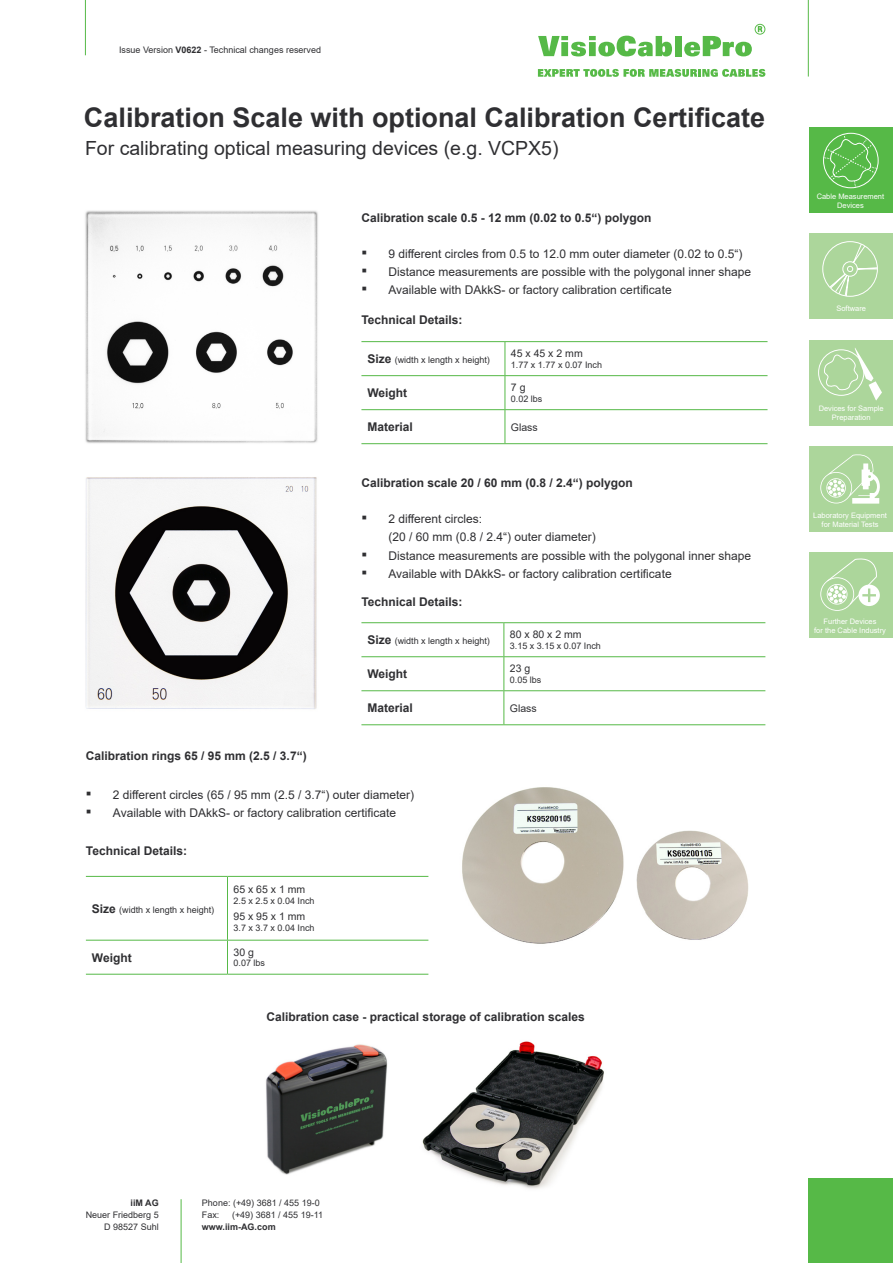
<style>
.page{position:relative;width:893px;height:1263px;background:#fff}
.page>*{position:absolute;margin:0;border:0;box-sizing:border-box;transform-origin:0 0}
.Produktüberschrift{font:700 27px "Arial";color:#2f2f32}
.t1{font:19.5px "Arial";color:#2f2f32}
.t2{font:12px/18px "Arial";color:#2f2f32}
.Überschrift_Stichpun{font:700 12px "Arial";color:#2f2f32}
.Normaltext_Übersicht{font:10.5px "Arial";color:#2f2f32}
.Normaltext_Übersicht-2{font:9px/12px "Arial";color:#2f2f32;text-align:right}
.t3{font:700 9px "Arial";color:#2f2f32}
.t4{font:7.5px/9px "Arial";color:#fff;text-align:center}
.s1{font-weight:700}
.s2{font-size:16.5px}
.s3{font-weight:700;font-size:12px}
</style>
<div class="page">
<hr style="left:85px;top:0;width:1px;height:55px;background:#56b947">
<hr style="left:808px;top:0;width:1px;height:77px;background:#56b947">
<svg style="left:538px;top:36px;width:134px;height:20px"></svg>
<div style="left:675px;top:36px;width:7px;height:20px;background:#56b947"></div>
<svg style="left:684px;top:24px;width:81px;height:32px"></svg>
<svg style="left:538px;top:69px;width:227px;height:8px"></svg>
<hr style="left:181px;top:1199px;width:1px;height:64px;background:#56b947">
<div style="left:808px;top:1178px;width:85px;height:85px;background:#56b947"></div>
<div style="left:809px;top:128px;width:84px;height:85px;background:#56b947"></div>
<div style="left:809px;top:234px;width:84px;height:85px;background:#acd69b"></div>
<div style="left:809px;top:340px;width:84px;height:85px;background:#acd69b"></div>
<div style="left:809px;top:446px;width:84px;height:85px;background:#acd69b"></div>
<svg style="left:824px;top:134px;width:53px;height:54px"></svg>
<svg style="left:829px;top:243px;width:49px;height:54px"></svg>
<svg style="left:823px;top:348px;width:59px;height:53px"></svg>
<svg style="left:820px;top:454px;width:60px;height:50px"></svg>
<div style="left:809px;top:553px;width:84px;height:85px;background:#acd69b"></div>
<svg style="left:820px;top:558px;width:60px;height:53px"></svg>
<img style="left:85px;top:210px;width:233px;height:233px">
<hr style="left:361px;top:341px;width:144px;height:1px;background:#56b947">
<hr style="left:505px;top:341px;width:262px;height:1px;background:#56b947">
<hr style="left:505px;top:342px;width:1px;height:33px;background:#56b947">
<hr style="left:361px;top:375px;width:144px;height:1px;background:#56b947">
<hr style="left:505px;top:375px;width:262px;height:1px;background:#56b947">
<hr style="left:505px;top:376px;width:1px;height:33px;background:#56b947">
<hr style="left:361px;top:409px;width:144px;height:1px;background:#56b947">
<hr style="left:505px;top:409px;width:262px;height:1px;background:#56b947">
<hr style="left:505px;top:410px;width:1px;height:33px;background:#56b947">
<hr style="left:361px;top:443px;width:144px;height:1px;background:#56b947">
<hr style="left:505px;top:443px;width:262px;height:1px;background:#56b947">
<img style="left:462px;top:787px;width:287px;height:157px">
<img style="left:422px;top:1041px;width:182px;height:148px">
<img style="left:266px;top:1044px;width:122px;height:131px">
<hr style="left:86px;top:876px;width:141px;height:1px;background:#56b947">
<hr style="left:227px;top:876px;width:201px;height:1px;background:#56b947">
<hr style="left:227px;top:877px;width:1px;height:63px;background:#56b947">
<hr style="left:86px;top:940px;width:141px;height:1px;background:#56b947">
<hr style="left:227px;top:940px;width:201px;height:1px;background:#56b947">
<hr style="left:227px;top:940px;width:1px;height:34px;background:#56b947">
<hr style="left:86px;top:974px;width:141px;height:1px;background:#56b947">
<hr style="left:227px;top:974px;width:201px;height:1px;background:#56b947">
<img style="left:85px;top:477px;width:232px;height:232px">
<hr style="left:361px;top:622px;width:143px;height:1px;background:#56b947">
<hr style="left:504px;top:622px;width:261px;height:1px;background:#56b947">
<hr style="left:503px;top:623px;width:1px;height:33px;background:#56b947">
<hr style="left:361px;top:656px;width:143px;height:1px;background:#56b947">
<hr style="left:504px;top:656px;width:261px;height:1px;background:#56b947">
<hr style="left:503px;top:657px;width:1px;height:33px;background:#56b947">
<hr style="left:361px;top:690px;width:143px;height:1px;background:#56b947">
<hr style="left:504px;top:690px;width:261px;height:1px;background:#56b947">
<hr style="left:503px;top:691px;width:1px;height:33px;background:#56b947">
<hr style="left:361px;top:724px;width:143px;height:1px;background:#56b947">
<hr style="left:504px;top:724px;width:261px;height:1px;background:#56b947">
<p class="Normaltext_Übersicht-2" style="left:119px;top:44px;width:203px">Issue Version <span class="s1">V0622</span> - Technical changes reserved</p>
<p class="Produktüberschrift" style="left:84px;top:98px;width:683px">Calibration Scale with optional Calibration Certificate</p>
<p class="t1" style="left:85px;top:134px;width:475px">For calibrating optical measuring devices (e.g. VCPX5)</p>
<p class="Überschrift_Stichpun" style="left:361px;top:210px;width:292px">Calibration scale 0.5 - 12 mm (0.02 to 0.5“) polygon</p>
<p class="t2" style="left:361px;top:245px;width:382px"><span class="s2">▪</span> 9 different circles from 0.5 to 12.0 mm outer diameter (0.02 to 0.5“)</p>
<p class="t2" style="left:361px;top:263px;width:391px"><span class="s2">▪</span> Distance measurements are possible with the polygonal inner shape</p>
<p class="t2" style="left:361px;top:281px;width:312px"><span class="s2">▪</span> Available with DAkkS- or factory calibration certificate</p>
<p class="Überschrift_Stichpun" style="left:361px;top:312px;width:103px">Technical Details:</p>
<p class="Normaltext_Übersicht-2" style="left:367px;top:354px;width:124px"><span class="s3">Size</span> (width x length x height)</p>
<p class="Normaltext_Übersicht" style="left:511px;top:346px;width:73px">45 x 45 x 2 mm</p>
<p class="Normaltext_Übersicht-2" style="left:511px;top:358px;width:93px">1.77 x 1.77 x 0.07 Inch</p>
<p class="Überschrift_Stichpun" style="left:367px;top:384px;width:41px">Weight</p>
<p class="Normaltext_Übersicht" style="left:511px;top:380px;width:16px">7 g</p>
<p class="Normaltext_Übersicht-2" style="left:511px;top:392px;width:33px">0.02 lbs</p>
<p class="Überschrift_Stichpun" style="left:367px;top:418px;width:47px">Material</p>
<p class="Normaltext_Übersicht" style="left:511px;top:420px;width:28px">Glass</p>
<p class="Überschrift_Stichpun" style="left:361px;top:474px;width:273px">Calibration scale 20 / 60 mm (0.8 / 2.4“) polygon</p>
<p class="t2" style="left:388px;top:509px;width:209px;text-indent:-27px"><span class="s2">▪</span> 2 different circles:<br>(20 / 60 mm (0.8 / 2.4“) outer diameter)</p>
<p class="t2" style="left:361px;top:547px;width:391px"><span class="s2">▪</span> Distance measurements are possible with the polygonal inner shape</p>
<p class="t2" style="left:361px;top:565px;width:312px"><span class="s2">▪</span> Available with DAkkS- or factory calibration certificate</p>
<p class="Überschrift_Stichpun" style="left:361px;top:593px;width:103px">Technical Details:</p>
<p class="Normaltext_Übersicht-2" style="left:367px;top:635px;width:124px"><span class="s3">Size</span> (width x length x height)</p>
<p class="Normaltext_Übersicht" style="left:510px;top:627px;width:73px">80 x 80 x 2 mm</p>
<p class="Normaltext_Übersicht-2" style="left:510px;top:640px;width:93px">3.15 x 3.15 x 0.07 Inch</p>
<p class="Überschrift_Stichpun" style="left:367px;top:665px;width:41px">Weight</p>
<p class="Normaltext_Übersicht" style="left:510px;top:661px;width:22px">23 g</p>
<p class="Normaltext_Übersicht-2" style="left:510px;top:674px;width:33px">0.05 lbs</p>
<p class="Überschrift_Stichpun" style="left:367px;top:699px;width:47px">Material</p>
<p class="Normaltext_Übersicht" style="left:510px;top:701px;width:28px">Glass</p>
<p class="Überschrift_Stichpun" style="left:86px;top:748px;width:222px">Calibration rings 65 / 95 mm (2.5 / 3.7“)</p>
<p class="t2" style="left:86px;top:786px;width:330px"><span class="s2">▪</span> 2 different circles (65 / 95 mm (2.5 / 3.7“) outer diameter)</p>
<p class="t2" style="left:86px;top:804px;width:312px"><span class="s2">▪</span> Available with DAkkS- or factory calibration certificate</p>
<p class="Überschrift_Stichpun" style="left:86px;top:842px;width:103px">Technical Details:</p>
<p class="Normaltext_Übersicht-2" style="left:92px;top:903px;width:124px"><span class="s3">Size</span> (width x length x height)</p>
<p class="Normaltext_Übersicht" style="left:233px;top:882px;width:73px">65 x 65 x 1 mm</p>
<p class="Normaltext_Übersicht-2" style="left:233px;top:895px;width:83px">2.5 x 2.5 x 0.04 Inch</p>
<p class="Normaltext_Übersicht" style="left:233px;top:909px;width:73px">95 x 95 x 1 mm</p>
<p class="Normaltext_Übersicht-2" style="left:233px;top:922px;width:83px">3.7 x 3.7 x 0.04 Inch</p>
<p class="Überschrift_Stichpun" style="left:92px;top:949px;width:41px">Weight</p>
<p class="Normaltext_Übersicht" style="left:233px;top:945px;width:22px">30 g</p>
<p class="Normaltext_Übersicht-2" style="left:233px;top:957px;width:33px">0.07 lbs</p>
<p class="Überschrift_Stichpun" style="left:267px;top:1008px;width:320px">Calibration case - practical storage of calibration scales</p>
<p class="t4" style="left:817px;top:192px;width:69px">Cable Measurement<br>Devices</p>
<p class="t4" style="left:836px;top:304px;width:31px">Software</p>
<p class="t4" style="left:819px;top:404px;width:67px">Devices for Sample<br>Preparation</p>
<p class="t4" style="left:813px;top:510px;width:75px">Laboratory Equipment for Material Tests</p>
<p class="t4" style="left:814px;top:617px;width:73px">Further Devices<br>for the Cable Industry</p>
<p class="t3" style="left:131px;top:1197px;width:30px">iiM AG</p>
<p class="Normaltext_Übersicht-2" style="left:86px;top:1209px;width:75px">Neuer Friedberg 5<br>D 98527 Suhl</p>
<p class="Normaltext_Übersicht-2" style="left:202px;top:1197px;width:119px;text-align:left">Phone: (+49) 3681 / 455 19-0<br>Fax:</p>
<p class="Normaltext_Übersicht-2" style="left:232px;top:1209px;width:93px">(+49) 3681 / 455 19-11</p>
<p class="t3" style="left:202px;top:1221px;width:75px">www.iim-AG.com</p>
</div>
